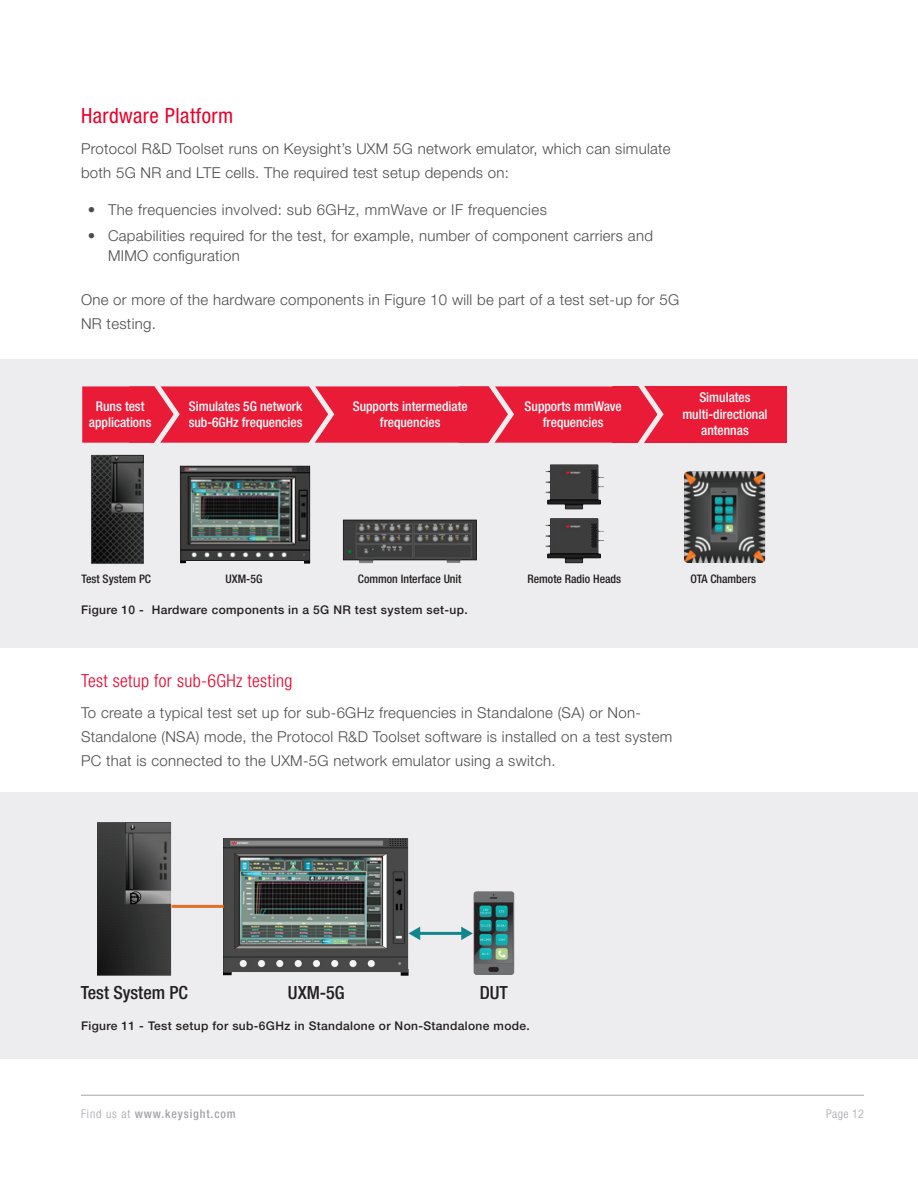
<style>
.page{position:relative;width:918px;height:1188px;background:#fff}
.page>*{position:absolute;margin:0;border:0;box-sizing:border-box;transform-origin:0 0}
.KT_-_Header_2{font:condensed 21px "Helvetica Neue LT Std";letter-spacing:.02em;color:#e90029}
.t1{font:500 condensed 18.15px "Helvetica Neue LT Std";color:#231f20}
.KT_-_Header_3{font:300 condensed 18px "Helvetica Neue LT Std";letter-spacing:.02em;color:#e90029}
.KT_-_Body_Text{font:300 15px/24px "Helvetica Neue LT Std";letter-spacing:.02em;color:#4b4c4d}
.t2{font:500 condensed 13.5px/16.2px "Helvetica Neue LT Std";color:#fff;text-align:center}
.KT_-_Figure_Captions{font:500 12px "Helvetica Neue LT Std";letter-spacing:.03em;color:#231f20}
.t3{font:500 condensed 12px "Helvetica Neue LT Std";letter-spacing:.07em;color:#a4a1a9}
.t4{font:300 condensed 12px "Helvetica Neue LT Std";letter-spacing:.03em;color:#a4a1a9}
.t5{font:500 condensed 11.7px "Helvetica Neue LT Std";color:#231f20}
.s1{font-weight:300}
</style>
<div class="page">
<hr style="left:81px;top:1095px;width:783px;height:1px;background:#a4a1a9">
<div style="left:0;top:359px;width:918px;height:289px;background:#edecee"></div>
<div style="left:0;top:792px;width:918px;height:267px;background:#edecee"></div>
<img style="left:91px;top:386px;width:696px;height:178px">
<svg style="left:82px;top:386px;width:704px;height:57px;background:#e9243e"></svg>
<img style="left:98px;top:822px;width:417px;height:154px">
<hr style="left:172px;top:905px;width:52px;height:3px;background:#e86c27">
<hr style="left:415px;top:932px;width:50px;height:3px;background:#12868d">
<svg style="left:408px;top:927px;width:12px;height:13px"></svg>
<svg style="left:461px;top:927px;width:12px;height:13px"></svg>
<p class="KT_-_Header_2" style="left:81px;top:103px;width:154px">Hardware Platform</p>
<p class="KT_-_Body_Text" style="left:81px;top:136px;width:591px">Protocol R&amp;D Toolset runs on Keysight’s UXM 5G network emulator, which can simulate both 5G NR and LTE cells. The required test setup depends on:</p>
<p class="KT_-_Body_Text" style="left:88px;top:198px;width:461px">• The frequencies involved: sub 6GHz, mmWave or IF frequencies</p>
<p class="KT_-_Body_Text" style="left:108px;top:226px;width:546px;line-height:19.5px;text-indent:-20px">• Capabilities required for the test, for example, number of component carriers and<br>MIMO configuration</p>
<p class="KT_-_Body_Text" style="left:81px;top:288px;width:600px">One or more of the hardware components in Figure 10 will be part of a test set-up for 5G<br>NR testing.</p>
<p class="t2" style="left:89px;top:398px;width:64px">Runs test applications</p>
<p class="t2" style="left:189px;top:398px;width:115px;text-align:left">Simulates 5G network sub-6GHz frequencies</p>
<p class="t2" style="left:353px;top:398px;width:117px">Supports intermediate frequencies</p>
<p class="t2" style="left:525px;top:398px;width:99px">Supports mmWave frequencies</p>
<p class="t2" style="left:682px;top:389px;width:87px">Simulates multi-directional antennas</p>
<p class="t5" style="left:82px;top:572px;width:71px">Test System PC</p>
<p class="t5" style="left:226px;top:572px;width:38px">UXM-5G</p>
<p class="t5" style="left:358px;top:572px;width:105px">Common Interface Unit</p>
<p class="t5" style="left:527px;top:572px;width:95px">Remote Radio Heads</p>
<p class="t5" style="left:690px;top:572px;width:67px">OTA Chambers</p>
<p class="KT_-_Figure_Captions" style="left:81px;top:602px;width:388px">Figure 10 - Hardware components in a 5G NR test system set-up.</p>
<p class="KT_-_Header_3" style="left:81px;top:671px;width:213px">Test setup for sub-6GHz testing</p>
<p class="KT_-_Body_Text" style="left:81px;top:701px;width:593px">To create a typical test set up for sub-6GHz frequencies in Standalone (SA) or Non-<br>Standalone (NSA) mode, the Protocol R&amp;D Toolset software is installed on a test system<br>PC that is connected to the UXM-5G network emulator using a switch.</p>
<p class="t1" style="left:81px;top:982px;width:109px">Test System PC</p>
<p class="t1" style="left:288px;top:982px;width:58px">UXM-5G</p>
<p class="t1" style="left:480px;top:982px;width:30px">DUT</p>
<p class="KT_-_Figure_Captions" style="left:81px;top:1019px;width:450px">Figure 11 - Test setup for sub-6GHz in Standalone or Non-Standalone mode.</p>
<p class="t3" style="left:81px;top:1106px;width:156px"><span class="s1">Find us at</span> www.keysight.com</p>
<p class="t4" style="left:826px;top:1107px;width:39px">Page 12</p>
</div>
